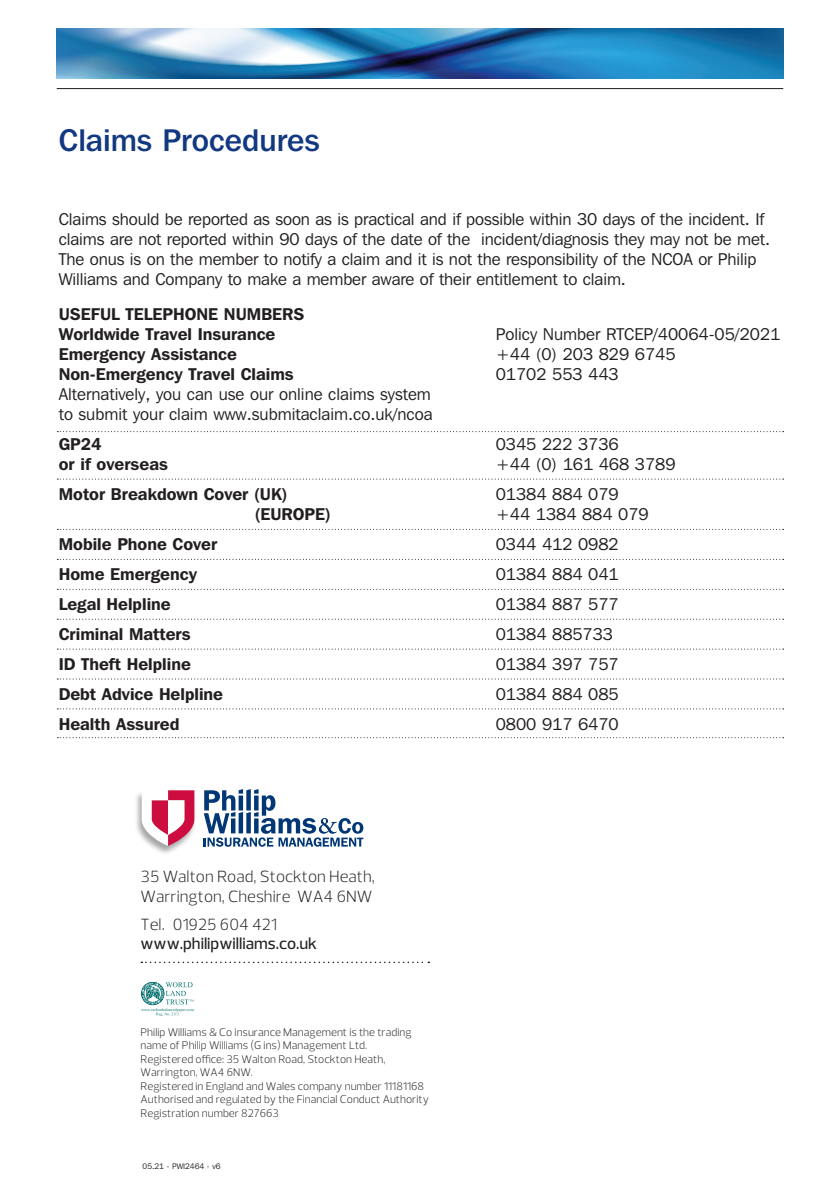
<style>
.page{position:relative;width:840px;height:1191px;background:#fff}
.page>*{position:absolute;margin:0;border:0;box-sizing:border-box;transform-origin:0 0}
.t1{font:500 31.2px "Franklin Gothic IT Cby BT";color:#113880}
.t2{font:17px/20px "Franklin Gothic IT Cby BT";letter-spacing:-.005em;color:#231f20}
.t3{font:600 17px "Franklin Gothic IT Cby BT";color:#231f20}
.t4{font:300 16.6px "Prelo";color:#231f20}
.t5{font:500 16.6px "Prelo";color:#231f20}
.t6{font:300 11.2px/13.4px "Prelo";color:#231f20}
.t7{font:8px "Franklin Gothic IT Cby BT";color:#231f20}
</style>
<div class="page">
<img style="left:57px;top:28px;width:725px;height:51px">
<hr style="left:57px;top:88px;width:725px;height:1px;background:#231f20">
<svg style="left:57px;top:478px;width:726px;height:1px"></svg>
<svg style="left:57px;top:529px;width:726px;height:1px"></svg>
<svg style="left:57px;top:559px;width:726px;height:1px"></svg>
<svg style="left:57px;top:589px;width:726px;height:1px"></svg>
<svg style="left:57px;top:618px;width:726px;height:1px"></svg>
<svg style="left:57px;top:648px;width:726px;height:1px"></svg>
<svg style="left:57px;top:678px;width:726px;height:1px"></svg>
<svg style="left:57px;top:708px;width:726px;height:1px"></svg>
<svg style="left:57px;top:737px;width:726px;height:1px"></svg>
<svg style="left:57px;top:431px;width:726px;height:1px"></svg>
<svg style="left:141px;top:981px;width:53px;height:35px"></svg>
<svg style="left:141px;top:961px;width:288px;height:2px"></svg>
<svg style="left:203px;top:789px;width:160px;height:57px"></svg>
<div style="left:134px;top:790px;width:63px;height:65px;background:#231f20;opacity:.4"></div>
<svg style="left:142px;top:790px;width:52px;height:56px"></svg>
<p class="t1" style="left:59px;top:120px;width:262px">Claims Procedures</p>
<p class="t2" style="left:59px;top:209px;width:712px">Claims should be reported as soon as is practical and if possible within 30 days of the incident. If claims are not reported within 90 days of the date of the incident/diagnosis they may not be met.<br>The onus is on the member to notify a claim and it is not the responsibility of the NCOA or Philip Williams and Company to make a member aware of their entitlement to claim.</p>
<p class="t3" style="left:59px;top:303px;width:247px">USEFUL TELEPHONE NUMBERS</p>
<p class="t3" style="left:59px;top:323px;width:218px">Worldwide Travel Insurance</p>
<p class="t2" style="left:495px;top:324px;width:286px">Policy Number RTCEP/40064-05/2021</p>
<p class="t3" style="left:59px;top:343px;width:180px">Emergency Assistance</p>
<p class="t2" style="left:495px;top:344px;width:181px">+44 (0) 203 829 6745</p>
<p class="t3" style="left:59px;top:363px;width:236px">Non-Emergency Travel Claims</p>
<p class="t2" style="left:495px;top:364px;width:124px">01702 553 443</p>
<p class="t2" style="left:59px;top:384px;width:373px">Alternatively, you can use our online claims system</p>
<p class="t2" style="left:59px;top:404px;width:375px">to submit your claim www.submitaclaim.co.uk/ncoa</p>
<p class="t3" style="left:59px;top:433px;width:44px">GP24</p>
<p class="t2" style="left:495px;top:434px;width:124px">0345 222 3736</p>
<p class="t3" style="left:59px;top:453px;width:111px">or if overseas</p>
<p class="t2" style="left:495px;top:454px;width:181px">+44 (0) 161 468 3789</p>
<p class="t3" style="left:59px;top:483px;width:230px">Motor Breakdown Cover (UK)</p>
<p class="t2" style="left:495px;top:484px;width:124px">01384 884 079</p>
<p class="t3" style="left:254px;top:503px;width:77px">(EUROPE)</p>
<p class="t2" style="left:495px;top:504px;width:154px">+44 1384 884 079</p>
<p class="t3" style="left:59px;top:533px;width:160px">Mobile Phone Cover</p>
<p class="t2" style="left:495px;top:534px;width:124px">0344 412 0982</p>
<p class="t3" style="left:59px;top:563px;width:140px">Home Emergency</p>
<p class="t2" style="left:495px;top:564px;width:124px">01384 884 041</p>
<p class="t3" style="left:59px;top:593px;width:113px">Legal Helpline</p>
<p class="t2" style="left:495px;top:594px;width:124px">01384 887 577</p>
<p class="t3" style="left:59px;top:623px;width:133px">Criminal Matters</p>
<p class="t2" style="left:495px;top:624px;width:119px">01384 885733</p>
<p class="t3" style="left:59px;top:653px;width:133px">ID Theft Helpline</p>
<p class="t2" style="left:495px;top:654px;width:124px">01384 397 757</p>
<p class="t3" style="left:59px;top:683px;width:166px">Debt Advice Helpline</p>
<p class="t2" style="left:495px;top:684px;width:124px">01384 884 085</p>
<p class="t3" style="left:59px;top:713px;width:122px">Health Assured</p>
<p class="t2" style="left:495px;top:714px;width:124px">0800 917 6470</p>
<p class="t4" style="left:140px;top:866px;width:236px">35 Walton Road, Stockton Heath,</p>
<p class="t4" style="left:140px;top:886px;width:233px">Warrington, Cheshire WA4 6NW</p>
<p class="t4" style="left:140px;top:913px;width:138px">Tel. 01925 604 421</p>
<p class="t5" style="left:140px;top:933px;width:178px">www.philipwilliams.co.uk</p>
<p class="t6" style="left:140px;top:1025px;width:272px">Philip Williams &amp; Co insurance Management is the trading name of Philip Williams (G ins) Management Ltd.</p>
<p class="t6" style="left:140px;top:1052px;width:246px">Registered office: 35 Walton Road, Stockton Heath,<br>Warrington, WA4 6NW.</p>
<p class="t6" style="left:140px;top:1079px;width:285px">Registered in England and Wales company number 11181168</p>
<p class="t6" style="left:140px;top:1092px;width:290px">Authorised and regulated by the Financial Conduct Authority<br>Registration number 827663</p>
<p class="t7" style="left:142px;top:1160px;width:79px">05.21 - PWI2464 - v6</p>
</div>
